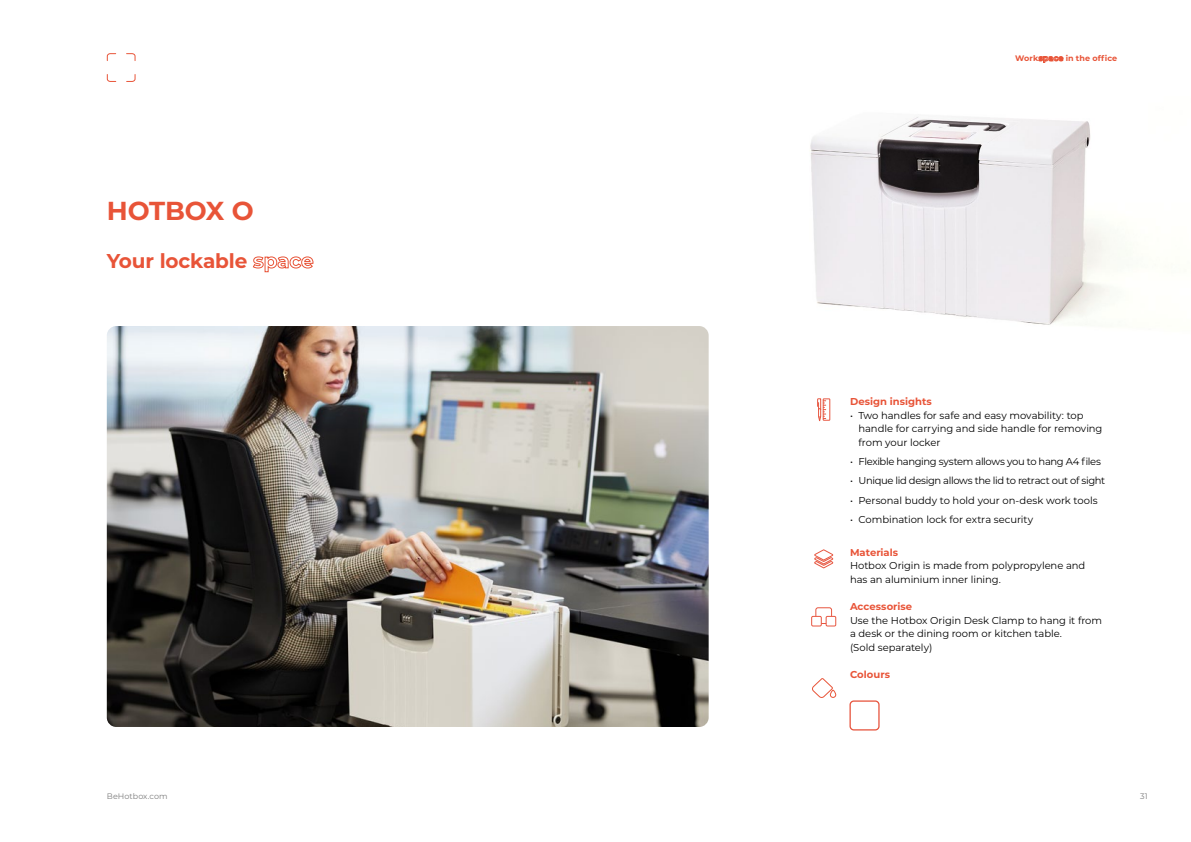
<style>
.page{position:relative;width:1191px;height:842px;background:#fff}
.page>*{position:absolute;margin:0;border:0;box-sizing:border-box;transform-origin:0 0}
.t1{font:700 26px "Montserrat";letter-spacing:-.01em;color:#e85438}
.t2{font:700 20px "Montserrat";letter-spacing:-.01em;color:#e85438}
.t3{font:10px/13.6px "Montserrat";letter-spacing:-.01em;color:#000}
.t4{font:10px "Montserrat";letter-spacing:-.035em;color:#000}
.t5{font:700 10px "Montserrat";color:#e85438}
.t6{font:700 8px "Montserrat";letter-spacing:.01em;color:#e85438}
.t7{font:8px "Montserrat";letter-spacing:.005em;color:#7c7c7c}
</style>
<div class="page">
<img style="left:107px;top:326px;width:601px;height:401px">
<img style="left:810px;top:117px;width:318px;height:208px">
<div style="left:849px;top:700px;width:30px;height:30px;border:1px solid #e75640;border-radius:4px"></div>
<div style="left:815px;top:607px;width:17px;height:17px;border:1px solid #e75640;border-radius:2px"></div>
<div style="left:811px;top:616px;width:10px;height:10px;background:#fff"></div>
<div style="left:811px;top:616px;width:10px;height:10px;border:1px solid #e75640"></div>
<div style="left:826px;top:616px;width:9px;height:10px;background:#fff"></div>
<div style="left:825px;top:616px;width:11px;height:10px;border:1px solid #e75640"></div>
<svg style="left:814px;top:550px;width:19px;height:19px"></svg>
<div style="left:823px;top:398px;width:7px;height:23px;border:1px solid #e75640"></div>
<svg style="left:817px;top:398px;width:8px;height:24px"></svg>
<svg style="left:812px;top:678px;width:25px;height:20px"></svg>
<svg style="left:106px;top:53px;width:30px;height:8px"></svg>
<svg style="left:106px;top:74px;width:30px;height:8px"></svg>
<h1 class="t1" style="left:107px;top:192px;width:148px">HOTBOX O</h1>
<h2 class="t2" style="left:107px;top:246px;width:208px">Your lockable space</h2>
<p class="t6" style="left:1015px;top:52px;width:104px">Workspace in the office</p>
<p class="t5" style="left:850px;top:394px;width:83px">Design insights</p>
<p class="t3" style="left:858px;top:408px;width:245px;text-indent:-8px">• Two handles for safe and easy movability: top handle for carrying and side handle for removing from your locker</p>
<p class="t4" style="left:850px;top:455px;width:252px">• Flexible hanging system allows you to hang A4 files</p>
<p class="t4" style="left:850px;top:474px;width:257px">• Unique lid design allows the lid to retract out of sight</p>
<p class="t3" style="left:850px;top:493px;width:249px">• Personal buddy to hold your on-desk work tools</p>
<p class="t3" style="left:850px;top:512px;width:185px">• Combination lock for extra security</p>
<p class="t5" style="left:850px;top:545px;width:50px">Materials</p>
<p class="t3" style="left:850px;top:559px;width:237px">Hotbox Origin is made from polypropylene and has an aluminium inner lining.</p>
<p class="t5" style="left:850px;top:599px;width:64px">Accessorise</p>
<p class="t3" style="left:850px;top:613px;width:254px">Use the Hotbox Origin Desk Clamp to hang it from a desk or the dining room or kitchen table.<br>(Sold separately)</p>
<p class="t5" style="left:850px;top:667px;width:42px">Colours</p>
<p class="t7" style="left:107px;top:790px;width:62px">BeHotbox.com</p>
<p class="t7" style="left:1140px;top:790px;width:9px">31</p>
</div>
